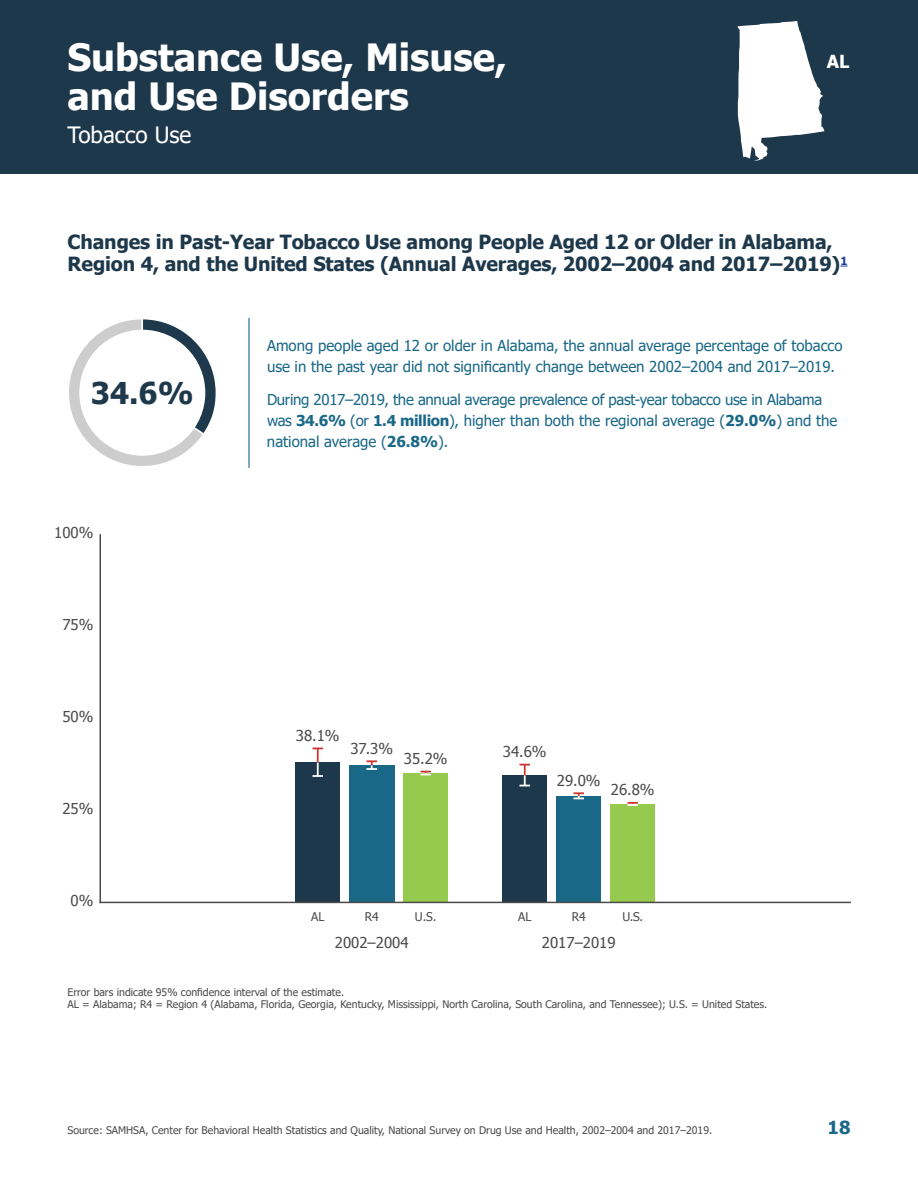
<style>
.page{position:relative;width:918px;height:1188px;background:#fff}
.page>*{position:absolute;margin:0;border:0;box-sizing:border-box;transform-origin:0 0}
.t1{font:700 37.5px "Tahoma";color:#fff}
.t2{font:700 30px "Tahoma";color:#1e394b}
.t3{font:22.5px "Tahoma";color:#fff}
.t4{font:700 19.5px/22.5px "Tahoma";letter-spacing:-.005em;color:#1e384b}
.t5{font:700 18px "Tahoma";color:#1a6887}
.t6{font:700 18px "Tahoma";color:#fff}
.t7{font:15px/21px "Tahoma";letter-spacing:-.02em;color:#1a6887}
.t8{font:15px/21px "Tahoma";color:#1a6887}
.t9{font:15px "Tahoma";color:#4b4b4b}
.t10{font:12px "Tahoma";color:#4b4b4b}
.t11{font:10.5px "Tahoma";color:#4b4b4b}
.s1{font-weight:700}
</style>
<div class="page">
<div style="left:0;top:0;width:918px;height:174px;background:#1e384b"></div>
<svg style="left:737px;top:21px;width:87px;height:140px"></svg>
<hr style="left:248px;top:318px;width:2px;height:150px;background:#1a6887">
<svg style="left:69px;top:319px;width:147px;height:147px"></svg>
<div style="left:79px;top:330px;width:126px;height:126px;background:#fff;border-radius:50%"></div>
<img style="left:99px;top:534px;width:751px;height:370px">
<h2 class="t1" style="left:68px;top:31px;width:441px">Substance Use, Misuse,</h2>
<h3 class="t6" style="left:827px;top:49px;width:24px">AL</h3>
<h2 class="t1" style="left:68px;top:70px;width:343px">and Use Disorders</h2>
<h3 class="t3" style="left:68px;top:120px;width:125px">Tobacco Use</h3>
<p class="t4" style="left:68px;top:231px;width:782px">Changes in Past-Year Tobacco Use among People Aged 12 or Older in Alabama,<br>Region 4, and the United States (Annual Averages, 2002–2004 and 2017–2019)<sup>1</sup></p>
<h2 class="t2" style="left:91px;top:372px;width:104px">34.6%</h2>
<h3 class="t9" style="left:54px;top:523px;width:41px">100%</h3>
<h3 class="t9" style="left:62px;top:615px;width:33px">75%</h3>
<h3 class="t9" style="left:62px;top:707px;width:33px">50%</h3>
<h3 class="t9" style="left:62px;top:798px;width:33px">25%</h3>
<h3 class="t9" style="left:71px;top:890px;width:24px">0%</h3>
<p class="t8" style="left:267px;top:336px;width:577px">Among people aged 12 or older in Alabama, the annual average percentage of tobacco use in the past year did not significantly change between 2002–2004 and 2017–2019.</p>
<p class="t7" style="left:267px;top:390px;width:572px">During 2017–2019, the annual average prevalence of past-year tobacco use in Alabama was <span class="s1">34.6%</span> (or <span class="s1">1.4 million</span>), higher than both the regional average (<span class="s1">29.0%</span>) and the national average (<span class="s1">26.8%</span>).</p>
<h3 class="t9" style="left:296px;top:726px;width:45px">38.1%</h3>
<h3 class="t9" style="left:350px;top:738px;width:44px">37.3%</h3>
<h3 class="t9" style="left:404px;top:749px;width:45px">35.2%</h3>
<h3 class="t9" style="left:503px;top:742px;width:45px">34.6%</h3>
<h3 class="t9" style="left:557px;top:770px;width:45px">29.0%</h3>
<h3 class="t9" style="left:611px;top:780px;width:45px">26.8%</h3>
<p class="t10" style="left:311px;top:908px;width:15px">AL</p>
<p class="t10" style="left:365px;top:908px;width:16px">R4</p>
<p class="t10" style="left:415px;top:908px;width:23px">U.S.</p>
<p class="t10" style="left:518px;top:908px;width:15px">AL</p>
<p class="t10" style="left:572px;top:908px;width:15px">R4</p>
<p class="t10" style="left:623px;top:908px;width:22px">U.S.</p>
<h3 class="t9" style="left:335px;top:932px;width:75px">2002–2004</h3>
<h3 class="t9" style="left:542px;top:932px;width:75px">2017–2019</h3>
<p class="t11" style="left:68px;top:985px;width:278px">Error bars indicate 95% confidence interval of the estimate.</p>
<p class="t11" style="left:68px;top:998px;width:701px">AL = Alabama; R4 = Region 4 (Alabama, Florida, Georgia, Kentucky, Mississippi, North Carolina, South Carolina, and Tennessee); U.S. = United States.</p>
<p class="t11" style="left:68px;top:1123px;width:646px">Source: SAMHSA, Center for Behavioral Health Statistics and Quality, National Survey on Drug Use and Health, 2002–2004 and 2017–2019.</p>
<h3 class="t5" style="left:828px;top:1115px;width:24px">18</h3>
</div>
